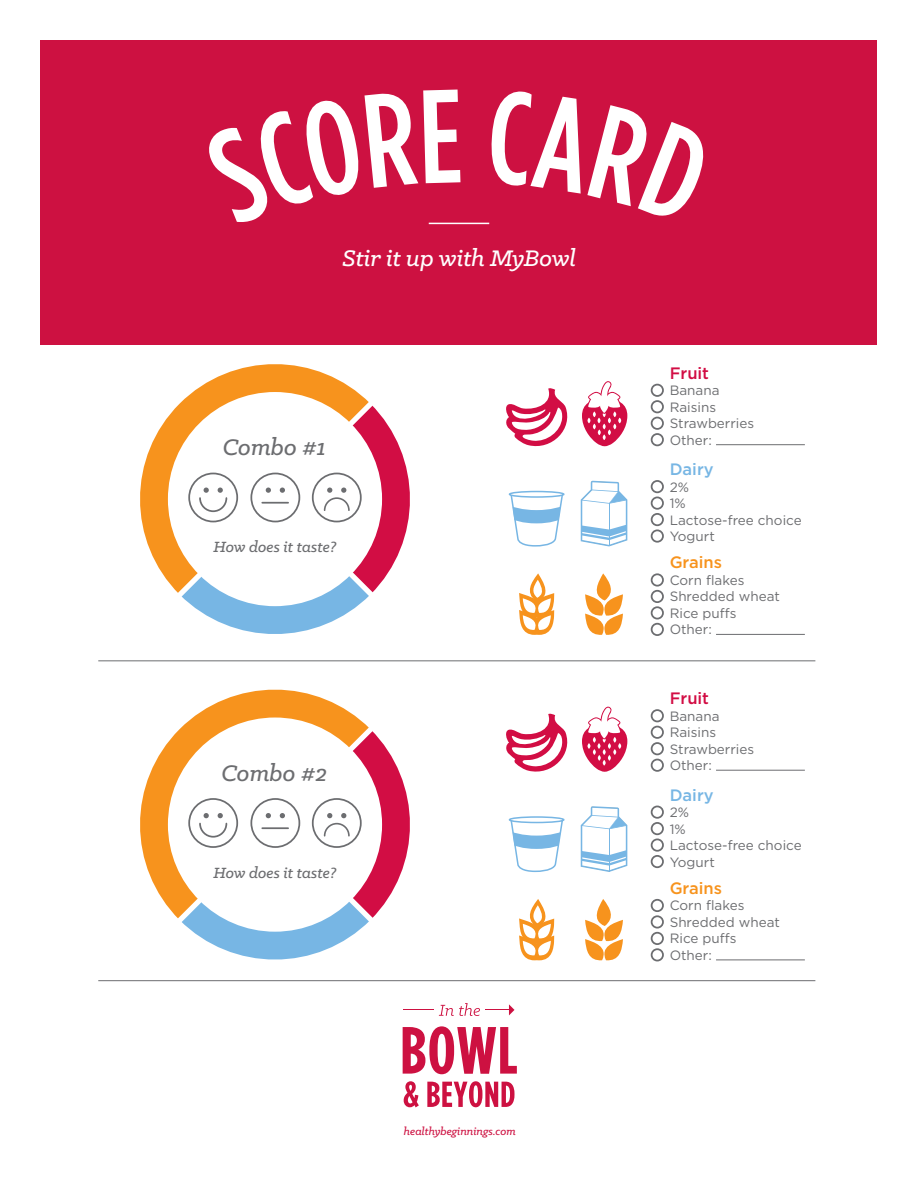
<style>
.page{position:relative;width:918px;height:1188px;background:#fff}
.page>*{position:absolute;margin:0;border:0;box-sizing:border-box;transform-origin:0 0}
.t1{font:italic 500 25.5px "Klinic Slab";color:#fff}
.t2{font:italic 500 25.5px "Klinic Slab";color:#6c6d70}
.t3{font:italic 500 16.8px "Klinic Slab";color:#6c6d70}
.t4{font:500 16.5px "Gotham";color:#f7931d}
.t5{font:500 16.5px "Gotham";color:#77b6e4}
.t6{font:500 16.5px "Gotham";color:#d20d44}
.t7{font:13.5px "Gotham";color:#6c6d70}
.t8{font:italic 500 12px "Klinic Slab";color:#cd1141}
</style>
<div class="page">
<svg style="left:141px;top:364px;width:228px;height:229px;fill:#f7931d"></svg>
<svg style="left:180px;top:404px;width:230px;height:230px"></svg>
<hr style="left:262px;top:502px;width:26px;height:2px;background:#6c6d70">
<div style="left:40px;top:40px;width:838px;height:305px;background:#cd1141"></div>
<hr style="left:429px;top:223px;width:60px;height:1px;background:#fff">
<hr style="left:716px;top:634px;width:89px;height:1px;background:#6c6d70">
<div style="left:651px;top:573px;width:13px;height:14px;border:2px solid #6c6d70;border-radius:50%"></div>
<div style="left:651px;top:590px;width:13px;height:13px;border:2px solid #6c6d70;border-radius:50%"></div>
<div style="left:651px;top:606px;width:13px;height:14px;border:2px solid #6c6d70;border-radius:50%"></div>
<div style="left:651px;top:623px;width:13px;height:13px;border:2px solid #6c6d70;border-radius:50%"></div>
<svg style="left:585px;top:573px;width:38px;height:62px"></svg>
<svg style="left:519px;top:573px;width:35px;height:62px"></svg>
<svg style="left:581px;top:481px;width:46px;height:65px"></svg>
<hr style="left:609px;top:503px;width:1px;height:43px;background:#77b6e4">
<div style="left:509px;top:491px;width:56px;height:7px;border:2px solid #77b6e4;border-radius:50%"></div>
<svg style="left:510px;top:493px;width:54px;height:54px"></svg>
<div style="left:651px;top:480px;width:13px;height:13px;border:2px solid #6c6d70;border-radius:50%"></div>
<div style="left:651px;top:497px;width:13px;height:13px;border:2px solid #6c6d70;border-radius:50%"></div>
<div style="left:651px;top:513px;width:13px;height:13px;border:2px solid #6c6d70;border-radius:50%"></div>
<div style="left:651px;top:529px;width:13px;height:14px;border:2px solid #6c6d70;border-radius:50%"></div>
<hr style="left:716px;top:444px;width:89px;height:1px;background:#6c6d70">
<div style="left:651px;top:384px;width:13px;height:13px;border:2px solid #6c6d70;border-radius:50%"></div>
<div style="left:651px;top:400px;width:13px;height:13px;border:2px solid #6c6d70;border-radius:50%"></div>
<div style="left:651px;top:417px;width:13px;height:13px;border:2px solid #6c6d70;border-radius:50%"></div>
<div style="left:651px;top:433px;width:13px;height:13px;border:2px solid #6c6d70;border-radius:50%"></div>
<svg style="left:582px;top:381px;width:45px;height:65px"></svg>
<svg style="left:506px;top:388px;width:62px;height:59px"></svg>
<hr style="left:716px;top:959px;width:89px;height:1px;background:#6c6d70">
<div style="left:651px;top:899px;width:13px;height:13px;border:2px solid #6c6d70;border-radius:50%"></div>
<div style="left:651px;top:915px;width:13px;height:14px;border:2px solid #6c6d70;border-radius:50%"></div>
<div style="left:651px;top:932px;width:13px;height:13px;border:2px solid #6c6d70;border-radius:50%"></div>
<div style="left:651px;top:948px;width:13px;height:13px;border:2px solid #6c6d70;border-radius:50%"></div>
<svg style="left:585px;top:899px;width:38px;height:62px"></svg>
<svg style="left:519px;top:899px;width:35px;height:61px"></svg>
<svg style="left:581px;top:806px;width:46px;height:66px"></svg>
<hr style="left:609px;top:829px;width:1px;height:42px;background:#77b6e4">
<div style="left:509px;top:816px;width:56px;height:7px;border:2px solid #77b6e4;border-radius:50%"></div>
<svg style="left:510px;top:819px;width:54px;height:54px"></svg>
<div style="left:651px;top:806px;width:13px;height:13px;border:2px solid #6c6d70;border-radius:50%"></div>
<div style="left:651px;top:822px;width:13px;height:13px;border:2px solid #6c6d70;border-radius:50%"></div>
<div style="left:651px;top:839px;width:13px;height:13px;border:2px solid #6c6d70;border-radius:50%"></div>
<div style="left:651px;top:855px;width:13px;height:13px;border:2px solid #6c6d70;border-radius:50%"></div>
<hr style="left:716px;top:770px;width:89px;height:1px;background:#6c6d70">
<div style="left:651px;top:709px;width:13px;height:13px;border:2px solid #6c6d70;border-radius:50%"></div>
<div style="left:651px;top:726px;width:13px;height:13px;border:2px solid #6c6d70;border-radius:50%"></div>
<div style="left:651px;top:742px;width:13px;height:13px;border:2px solid #6c6d70;border-radius:50%"></div>
<div style="left:651px;top:759px;width:13px;height:13px;border:2px solid #6c6d70;border-radius:50%"></div>
<svg style="left:582px;top:706px;width:45px;height:66px"></svg>
<svg style="left:506px;top:713px;width:62px;height:59px"></svg>
<svg style="left:403px;top:1026px;width:114px;height:48px"></svg>
<svg style="left:404px;top:1081px;width:15px;height:26px"></svg>
<svg style="left:427px;top:1081px;width:88px;height:26px"></svg>
<hr style="left:403px;top:1010px;width:31px;height:1px;background:#cd1141">
<svg style="left:439px;top:1003px;width:76px;height:13px"></svg>
<hr style="left:98px;top:980px;width:717px;height:1px;background:#6c6d70">
<hr style="left:98px;top:660px;width:717px;height:1px;background:#6c6d70">
<svg style="left:141px;top:689px;width:228px;height:230px;fill:#f7931d"></svg>
<svg style="left:180px;top:729px;width:230px;height:231px"></svg>
<hr style="left:262px;top:827px;width:26px;height:2px;background:#6c6d70">
<p class="t1" style="left:342px;top:242px;width:235px">Stir it up with MyBowl</p>
<p class="t2" style="left:223px;top:431px;width:105px">Combo #1</p>
<p class="t3" style="left:214px;top:536px;width:124px">How does it taste?</p>
<p class="t2" style="left:221px;top:757px;width:107px">Combo #2</p>
<p class="t3" style="left:214px;top:862px;width:124px">How does it taste?</p>
<p class="t8" style="left:404px;top:1123px;width:113px">healthybeginnings.com</p>
<p class="t6" style="left:670px;top:363px;width:41px">Fruit</p>
<p class="t7" style="left:670px;top:383px;width:51px">Banana</p>
<p class="t7" style="left:670px;top:399px;width:48px">Raisins</p>
<p class="t7" style="left:670px;top:416px;width:86px">Strawberries</p>
<p class="t7" style="left:670px;top:432px;width:44px">Other:</p>
<p class="t5" style="left:670px;top:460px;width:45px">Dairy</p>
<p class="t7" style="left:670px;top:479px;width:21px">2%</p>
<p class="t7" style="left:670px;top:496px;width:18px">1%</p>
<p class="t7" style="left:670px;top:512px;width:134px">Lactose-free choice</p>
<p class="t7" style="left:670px;top:529px;width:47px">Yogurt</p>
<p class="t4" style="left:670px;top:553px;width:54px">Grains</p>
<p class="t7" style="left:670px;top:573px;width:76px">Corn flakes</p>
<p class="t7" style="left:670px;top:589px;width:112px">Shredded wheat</p>
<p class="t7" style="left:670px;top:606px;width:68px">Rice puffs</p>
<p class="t7" style="left:670px;top:622px;width:44px">Other:</p>
<p class="t6" style="left:670px;top:689px;width:41px">Fruit</p>
<p class="t7" style="left:670px;top:708px;width:51px">Banana</p>
<p class="t7" style="left:670px;top:725px;width:48px">Raisins</p>
<p class="t7" style="left:670px;top:741px;width:86px">Strawberries</p>
<p class="t7" style="left:670px;top:758px;width:44px">Other:</p>
<p class="t5" style="left:670px;top:785px;width:45px">Dairy</p>
<p class="t7" style="left:670px;top:805px;width:21px">2%</p>
<p class="t7" style="left:670px;top:821px;width:18px">1%</p>
<p class="t7" style="left:670px;top:838px;width:134px">Lactose-free choice</p>
<p class="t7" style="left:670px;top:854px;width:47px">Yogurt</p>
<p class="t4" style="left:670px;top:879px;width:54px">Grains</p>
<p class="t7" style="left:670px;top:898px;width:76px">Corn flakes</p>
<p class="t7" style="left:670px;top:915px;width:112px">Shredded wheat</p>
<p class="t7" style="left:670px;top:931px;width:68px">Rice puffs</p>
<p class="t7" style="left:670px;top:948px;width:44px">Other:</p>
</div>
